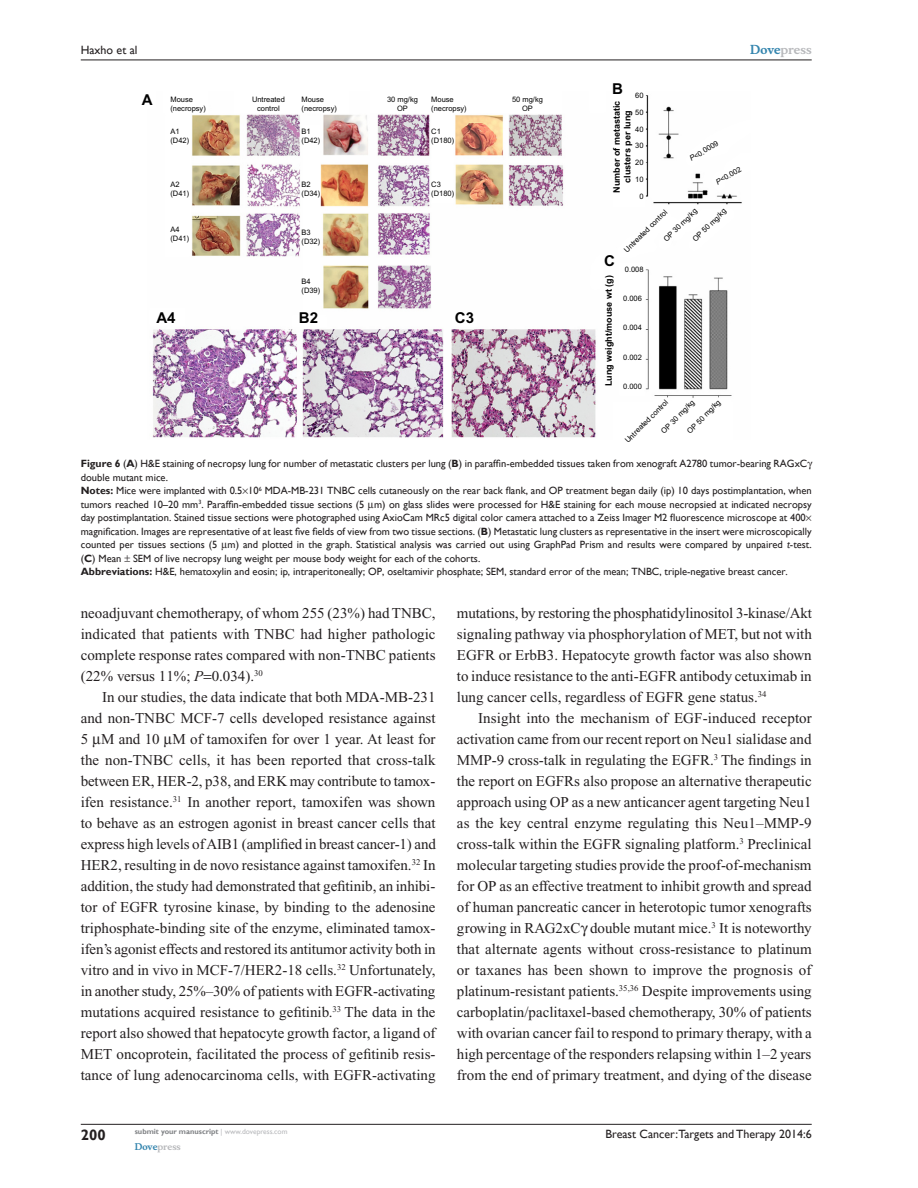
<style>
.page{position:relative;width:918px;height:1188px;background:#fff}
.page>*{position:absolute;margin:0;border:0;box-sizing:border-box;transform-origin:0 0}
.Tx{font:15px/21px "Times New Roman";color:#231f20;text-align:justify}
.TxF{font:15px/21px "Times New Roman";color:#231f20;text-align:justify}
.t1{font:700 15px "Arial";color:#000}
.t2{font:700 15px "Gill Sans";color:#231f20}
.t3{font:12px "Gill Sans";color:#231f20}
.t4{font:700 12px "Musee";color:#b8b9bc}
.TSNRI{font:10.5px/13.5px "Gill Sans";color:#231f20}
.FC{font:10.5px/13.5px "Gill Sans";color:#231f20}
.t5{font:700 9px/10.8px "Arial";color:#000;text-align:center}
.t6{font:700 9px "Musee";color:#b8b9bc}
.t7{font:7.5px/9px "Arial";color:#000}
.t8{font:700 7.5px "Gill Sans";color:#808285}
.s1{color:#3485ae}
.s2{font-style:italic}
.s3{font-weight:700}
.s4{font-weight:400;color:#b8b9bc}
</style>
<div class="page">
<hr style="left:81px;top:1124px;width:731px;height:1px;background:#231f20">
<hr style="left:81px;top:60px;width:731px;height:1px;background:#231f20">
<img style="left:152px;top:95px;width:590px;height:343px">
<p class="t3" style="left:81px;top:43px;width:58px">Haxho et al</p>
<p class="t4" style="left:750px;top:43px;width:63px"><span class="s1">Dove</span>press</p>
<p class="t1" style="left:612px;top:80px;width:12px">B</p>
<p class="t7" style="left:387px;top:95px;width:32px;text-align:center">30 mg/kg<br>OP</p>
<p class="t7" style="left:512px;top:95px;width:32px;text-align:center">50 mg/kg<br>OP</p>
<p class="t5" style="left:611px;top:193px;width:94px;rotate:-90deg">Number of metastatic clusters per lung</p>
<p class="t7" style="left:635px;top:88px;width:10px;line-height:16.4px">60<br>50</p>
<p class="t1" style="left:142px;top:91px;width:12px">A</p>
<p class="t7" style="left:170px;top:95px;width:37px">Mouse (necropsy)</p>
<p class="t7" style="left:170px;top:127px;width:20px">A1 (D42)</p>
<p class="t7" style="left:170px;top:180px;width:20px">A2 (D41)</p>
<p class="t7" style="left:170px;top:225px;width:20px">A4 (D41)</p>
<p class="t7" style="left:252px;top:95px;width:34px;text-align:center">Untreated control</p>
<p class="t7" style="left:302px;top:95px;width:37px">Mouse (necropsy)</p>
<p class="t7" style="left:431px;top:95px;width:37px">Mouse (necropsy)</p>
<p class="t7" style="left:635px;top:121px;width:10px;line-height:16.4px">40<br>30</p>
<p class="t7" style="left:635px;top:155px;width:10px;line-height:16.4px">20<br>10</p>
<p class="t7" style="left:639px;top:192px;width:6px">0</p>
<p class="t7" style="left:622px;top:248px;width:59px;rotate:-45deg">Untreated control</p>
<p class="t7" style="left:431px;top:127px;width:24px">C1 (D180)</p>
<p class="t7" style="left:431px;top:180px;width:24px">C3 (D180)</p>
<p class="t7" style="left:302px;top:127px;width:20px">B1 (D42)</p>
<p class="t7" style="left:302px;top:180px;width:20px">B2 (D34)</p>
<p class="t7" style="left:688px;top:155px;width:34px;rotate:-31deg"><span class="s2">P</span>&lt;0.0009</p>
<p class="t7" style="left:714px;top:179px;width:30px;rotate:-31deg"><span class="s2">P</span>&lt;0.002</p>
<p class="t7" style="left:662px;top:238px;width:45px;rotate:-45deg">OP 30 mg/kg</p>
<p class="t7" style="left:691px;top:238px;width:45px;rotate:-45deg">OP 50 mg/kg</p>
<p class="t7" style="left:302px;top:228px;width:20px">B3 (D32)</p>
<p class="t1" style="left:604px;top:252px;width:12px">C</p>
<p class="t7" style="left:625px;top:265px;width:20px">0.008</p>
<p class="t7" style="left:623px;top:294px;width:20px">0.006</p>
<p class="t7" style="left:623px;top:323px;width:20px">0.004</p>
<p class="t7" style="left:623px;top:353px;width:20px">0.002</p>
<p class="t7" style="left:623px;top:382px;width:20px">0.000</p>
<p class="t7" style="left:623px;top:438px;width:59px;rotate:-45deg">Untreated control</p>
<p class="t7" style="left:302px;top:277px;width:20px">B4 (D39)</p>
<p class="t5" style="left:603px;top:386px;width:113px;rotate:-90deg">Lung weight/mouse wt (g)</p>
<p class="t1" style="left:156px;top:309px;width:21px">A4</p>
<p class="t1" style="left:299px;top:309px;width:21px">B2</p>
<p class="t1" style="left:455px;top:309px;width:21px">C3</p>
<p class="t7" style="left:685px;top:429px;width:45px;rotate:-45deg">OP 50 mg/kg</p>
<p class="FC" style="left:81px;top:457px;width:728px"><span class="s3">Figure 6</span> (<span class="s3">A</span>) H&amp;E staining of necropsy lung for number of metastatic clusters per lung (<span class="s3">B</span>) in paraffin-embedded tissues taken from xenograft A2780 tumor-bearing RAGxC double mutant mice.</p>
<p class="TSNRI" style="left:81px;top:484px;width:732px"><span class="s3">Notes:</span> Mice were implanted with 0.5 10<sup>6</sup> MDA-MB-231 TNBC cells cutaneously on the rear back flank, and OP treatment began daily (ip) 10 days postimplantation, when tumors reached 10–20 mm<sup>3</sup>. Paraffin-embedded tissue sections (5 m) on glass slides were processed for H&amp;E staining for each mouse necropsied at indicated necropsy day postimplantation. Stained tissue sections were photographed using AxioCam MRc5 digital color camera attached to a Zeiss Imager M2 fluorescence microscope at 400 magnification. Images are representative of at least five fields of view from two tissue sections. (<span class="s3">B</span>) Metastatic lung clusters as representative in the insert were microscopically counted per tissues sections (5 m) and plotted in the graph. Statistical analysis was carried out using GraphPad Prism and results were compared by unpaired <span class="s2">t</span>-test. (<span class="s3">C</span>) Mean SEM of live necropsy lung weight per mouse body weight for each of the cohorts.</p>
<p class="TSNRI" style="left:81px;top:565px;width:709px"><span class="s3">Abbreviations:</span> H&amp;E, hematoxylin and eosin; ip, intraperitoneally; OP, oseltamivir phosphate; SEM, standard error of the mean; TNBC, triple-negative breast cancer.</p>
<p class="t7" style="left:659px;top:429px;width:45px;rotate:-45deg">OP 30 mg/kg</p>
<p class="TxF" style="left:81px;top:602px;width:356px">neoadjuvant chemotherapy, of whom 255 (23%) had TNBC, indicated that patients with TNBC had higher pathologic complete response rates compared with non-TNBC patients (22% versus 11%; <span class="s2">P</span> 0.034).<sup>30</sup></p>
<p class="Tx" style="left:81px;top:686px;width:357px;text-indent:21px">In our studies, the data indicate that both MDA-MB-231 and non-TNBC MCF-7 cells developed resistance against 5 M and 10 M of tamoxifen for over 1 year. At least for the non-TNBC cells, it has been reported that cross-talk between ER, HER-2, p38, and ERK may contribute to tamox&shy;ifen resistance.<sup>31</sup> In another report, tamoxifen was shown to behave as an estrogen agonist in breast cancer cells that express high levels of AIB1 (amplified in breast cancer-1) and HER2, resulting in de novo resistance against tamoxifen.<sup>32</sup> In addition, the study had demonstrated that gefitinib, an inhibi&shy;tor of EGFR tyrosine kinase, by binding to the adenosine triphosphate-binding site of the enzyme, eliminated tamox&shy;ifen’s agonist effects and restored its antitumor activity both in vitro and in vivo in MCF-7/HER2-18 cells.<sup>32</sup> Unfortunately, in another study, 25%–30% of patients with EGFR-activating mutations acquired resistance to gefitinib.<sup>33</sup> The data in the report also showed that hepatocyte growth factor, a ligand of MET oncoprotein, facilitated the process of gefitinib resis&shy;tance of lung adenocarcinoma cells, with EGFR-activating</p>
<p class="Tx" style="left:457px;top:602px;width:357px">mutations, by restoring the phosphatidylinositol 3-kinase/Akt signaling pathway via phosphorylation of MET, but not with EGFR or ErbB3. Hepatocyte growth factor was also shown to induce resistance to the anti-EGFR antibody cetuximab in lung cancer cells, regardless of EGFR gene status.<sup>34</sup></p>
<p class="Tx" style="left:457px;top:707px;width:357px;text-indent:21px">Insight into the mechanism of EGF-induced receptor activation came from our recent report on Neu1 sialidase and MMP-9 cross-talk in regulating the EGFR.<sup>3</sup> The findings in the report on EGFRs also propose an alternative therapeutic approach using OP as a new anticancer agent targeting Neu1 as the key central enzyme regulating this Neu1–MMP-9 cross-talk within the EGFR signaling platform.<sup>3</sup> Preclinical molecular targeting studies provide the proof-of-mechanism for OP as an effective treatment to inhibit growth and spread of human pancreatic cancer in heterotopic tumor xenografts growing in RAG2xC double mutant mice.<sup>3</sup> It is noteworthy that alternate agents without cross-resistance to platinum or taxanes has been shown to improve the prognosis of platinum-resistant patients.<sup>35,36</sup> Despite improvements using carboplatin/paclitaxel-based chemotherapy, 30% of patients with ovarian cancer fail to respond to primary therapy, with a high percentage of the responders relapsing within 1–2 years from the end of primary treatment, and dying of the disease</p>
<p class="t2" style="left:81px;top:1126px;width:26px">200</p>
<p class="t8" style="left:135px;top:1127px;width:154px">submit your manuscript <span class="s4">| www.dovepress.com</span></p>
<p class="t6" style="left:135px;top:1141px;width:48px"><span class="s1">Dove</span>press</p>
<p class="t3" style="left:605px;top:1127px;width:208px">Breast Cancer:Targets and Therapy 2014:6</p>
</div>
